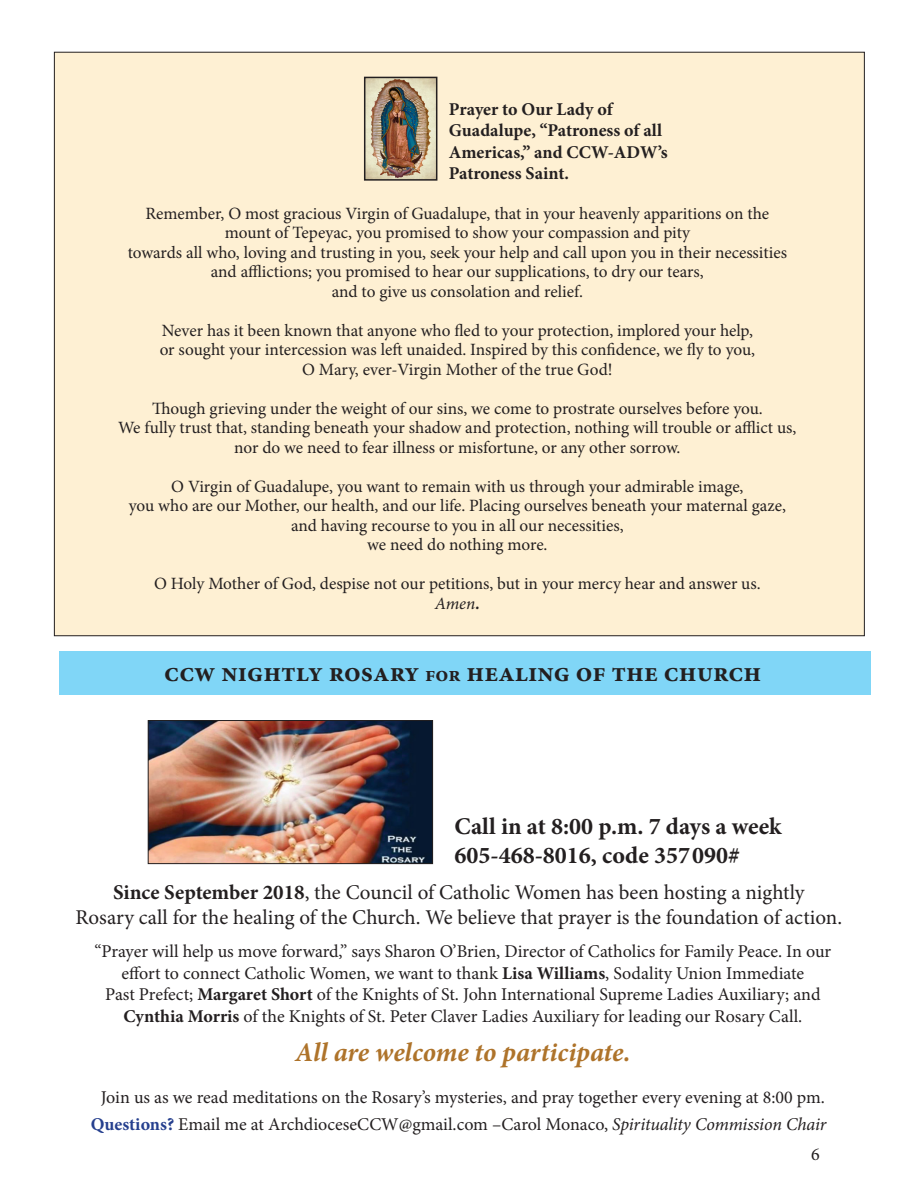
<style>
.page{position:relative;width:918px;height:1188px;background:#fff}
.page>*{position:absolute;margin:0;border:0;box-sizing:border-box;transform-origin:0 0}
.t1{font:700 27px "Minion Pro";color:#231f20}
.t2{font:italic 700 27px "Minion Pro";letter-spacing:-.005em;color:#ae732a}
.t3{font:700 24px "Minion Pro";color:#231f20}
.t4{font:21px "Minion Pro";color:#231f20}
.t5{font:18px/21.6px "Minion Pro";color:#231f20;text-align:center}
.t6{font:700 18px/21.6px "Minion Pro";color:#231f20}
.Normal__Web{font:17.25px "Minion Pro";letter-spacing:-.005em;color:#231f20}
.Normal__Web-2{font:italic 17.25px "Minion Pro";color:#231f20}
.s1{font-weight:700}
.s2{font-size:21px}
.s3{font-weight:700;color:#253f8e}
.s4{font-style:italic}
</style>
<div class="page">
<div style="left:54px;top:52px;width:810px;height:584px;background:#fef0d3"></div>
<img style="left:367px;top:80px;width:67px;height:98px">
<div style="left:364px;top:77px;width:73px;height:104px;border:2px solid #231f20"></div>
<img style="left:150px;top:722px;width:281px;height:140px">
<div style="left:148px;top:720px;width:285px;height:144px;border:1px solid #231f20"></div>
<div style="left:59px;top:651px;width:812px;height:43px;background:#80d6f7"></div>
<p class="t6" style="left:449px;top:98px;width:220px">Prayer to Our Lady of<br>Guadalupe, “Patroness of all<br>Americas,” and CCW-ADW’s<br>Patroness Saint.</p>
<p class="Normal__Web" style="left:145px;top:202px;width:625px">Remember, O most gracious Virgin of Guadalupe, that in your heavenly apparitions on the</p>
<p class="Normal__Web" style="left:225px;top:221px;width:467px">mount of Tepeyac, you promised to show your compassion and pity</p>
<p class="Normal__Web" style="left:128px;top:241px;width:661px">towards all who, loving and trusting in you, seek your help and call upon you in their necessities</p>
<p class="Normal__Web" style="left:211px;top:260px;width:495px">and afflictions; you promised to hear our supplications, to dry our tears,</p>
<p class="Normal__Web" style="left:332px;top:280px;width:253px">and to give us consolation and relief.</p>
<p class="Normal__Web" style="left:162px;top:319px;width:593px">Never has it been known that anyone who fled to your protection, implored your help,</p>
<p class="Normal__Web" style="left:160px;top:338px;width:597px">or sought your intercession was left unaided. Inspired by this confidence, we fly to you,</p>
<p class="Normal__Web" style="left:302px;top:358px;width:312px">O Mary, ever-Virgin Mother of the true God!</p>
<p class="Normal__Web" style="left:152px;top:397px;width:612px">Though grieving under the weight of our sins, we come to prostrate ourselves before you.</p>
<p class="Normal__Web" style="left:118px;top:416px;width:680px">We fully trust that, standing beneath your shadow and protection, nothing will trouble or afflict us,</p>
<p class="Normal__Web" style="left:234px;top:436px;width:448px">nor do we need to fear illness or misfortune, or any other sorrow.</p>
<p class="Normal__Web" style="left:171px;top:475px;width:574px">O Virgin of Guadalupe, you want to remain with us through your admirable image,</p>
<p class="Normal__Web" style="left:129px;top:494px;width:659px">you who are our Mother, our health, and our life. Placing ourselves beneath your maternal gaze,</p>
<p class="Normal__Web" style="left:291px;top:514px;width:334px">and having recourse to you in all our necessities,</p>
<p class="Normal__Web" style="left:367px;top:533px;width:182px">we need do nothing more.</p>
<p class="Normal__Web" style="left:154px;top:572px;width:608px">O Holy Mother of God, despise not our petitions, but in your mercy hear and answer us.</p>
<p class="Normal__Web-2" style="left:435px;top:592px;width:47px">Amen<span class="s1">.</span></p>
<p class="t1" style="left:164px;top:653px;width:599px">CCW NIGHTLY ROSARY <span class="s2">FOR</span> HEALING OF THE CHURCH</p>
<p class="t3" style="left:455px;top:809px;width:329px">Call in at 8:00 p.m. 7 days a week</p>
<p class="t3" style="left:455px;top:838px;width:287px">605-468-8016, code 357090#</p>
<p class="t4" style="left:113px;top:878px;width:693px"><span class="s1">Since September 2018</span>, the Council of Catholic Women has been hosting a nightly</p>
<p class="t4" style="left:75px;top:903px;width:768px">Rosary call for the healing of the Church. We believe that prayer is the foundation of action.</p>
<p class="t5" style="left:94px;top:941px;width:738px">“Prayer will help us move forward,” says Sharon O’Brien, Director of Catholics for Family Peace. In our</p>
<p class="t5" style="left:105px;top:962px;width:717px">effort to connect Catholic Women, we want to thank <span class="s1">Lisa Williams</span>, Sodality Union Immediate<br>Past Prefect; <span class="s1">Margaret Short</span> of the Knights of St. John International Supreme Ladies Auxiliary; and<br><span class="s1">Cynthia Morris</span> of the Knights of St. Peter Claver Ladies Auxiliary for leading our Rosary Call.</p>
<p class="t2" style="left:295px;top:1033px;width:337px">All are welcome to participate.</p>
<p class="t5" style="left:101px;top:1087px;width:726px">Join us as we read meditations on the Rosary’s mysteries, and pray together every evening at 8:00 pm.</p>
<p class="t5" style="left:91px;top:1114px;width:737px"><span class="s3">Questions?</span> Email me at ArchdioceseCCW@gmail.com –Carol Monaco, <span class="s4">Spirituality Commission Chair</span></p>
<p class="t5" style="left:811px;top:1144px;width:10px">6</p>
</div>
